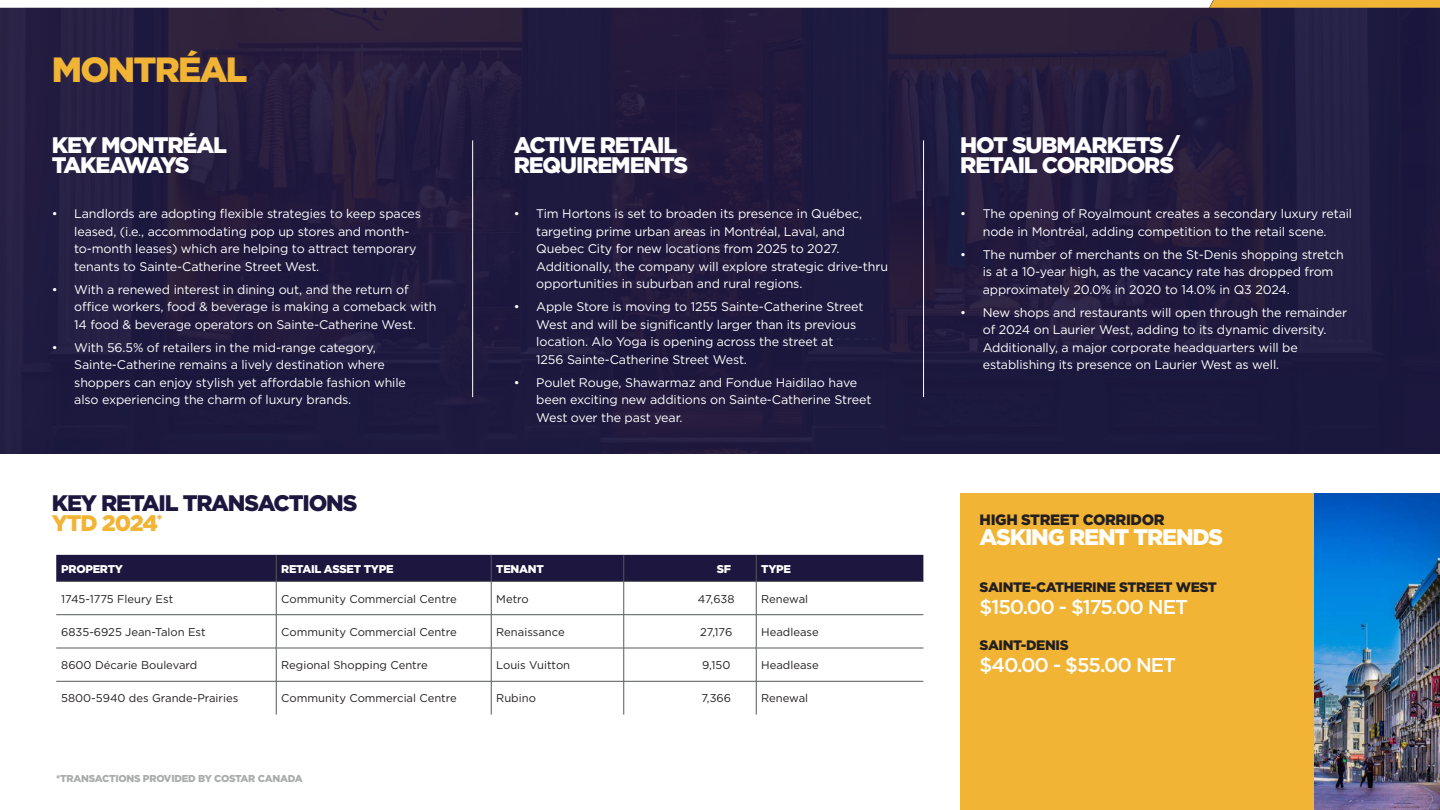
<style>
.page{position:relative;width:1440px;height:810px;background:#fff}
.page>*{position:absolute;margin:0;border:0;box-sizing:border-box;transform-origin:0 0}
.t1{font:900 35px "Gotham";letter-spacing:-.05em;color:#f1b434}
.t2{font:900 22.5px/20px "Gotham";letter-spacing:-.05em;color:#fff}
.t3{font:900 22.5px/20px "Gotham";letter-spacing:-.05em;color:#1d1740}
.t4{font:500 20px "Gotham";letter-spacing:-.05em;color:#fff}
.t5{font:900 15px "Gotham";letter-spacing:-.025em;color:#231f20}
.t6{font:900 13.75px "Gotham";letter-spacing:-.025em;color:#231f20}
.t7{font:12.5px/17.5px "Gotham";letter-spacing:-.01em;color:#fff}
.t8{font:11.25px "Gotham";color:#231f20}
.t9{font:900 11.25px "Gotham";letter-spacing:-.025em;color:#fff}
.t10{font:900 10px "Gotham";letter-spacing:-.025em;color:#aaacac}
.s1{color:#f1b434}
</style>
<div class="page">
<div style="left:0;top:0;width:1440px;height:453px;background:#1d1740"></div>
<svg style="left:0;top:0;width:1440px;height:8px"></svg>
<hr style="left:472px;top:140px;width:1px;height:257px;background:#fff">
<hr style="left:923px;top:140px;width:1px;height:257px;background:#fff">
<div style="left:56px;top:555px;width:867px;height:26px;background:#1d1740"></div>
<hr style="left:56px;top:581px;width:220px;height:1px;background:#545859">
<hr style="left:276px;top:582px;width:1px;height:33px;background:#545859">
<hr style="left:276px;top:581px;width:215px;height:1px;background:#545859">
<hr style="left:491px;top:581px;width:133px;height:1px;background:#545859">
<hr style="left:624px;top:581px;width:132px;height:1px;background:#545859">
<hr style="left:491px;top:582px;width:1px;height:33px;background:#545859">
<hr style="left:624px;top:582px;width:1px;height:33px;background:#545859">
<hr style="left:756px;top:582px;width:1px;height:33px;background:#545859">
<hr style="left:756px;top:581px;width:167px;height:1px;background:#545859">
<hr style="left:56px;top:614px;width:220px;height:1px;background:#545859">
<hr style="left:56px;top:648px;width:220px;height:1px;background:#545859">
<hr style="left:276px;top:615px;width:1px;height:33px;background:#545859">
<hr style="left:276px;top:648px;width:1px;height:33px;background:#545859">
<hr style="left:276px;top:614px;width:215px;height:1px;background:#545859">
<hr style="left:491px;top:614px;width:133px;height:1px;background:#545859">
<hr style="left:624px;top:614px;width:132px;height:1px;background:#545859">
<hr style="left:491px;top:615px;width:1px;height:33px;background:#545859">
<hr style="left:624px;top:615px;width:1px;height:33px;background:#545859">
<hr style="left:491px;top:648px;width:1px;height:33px;background:#545859">
<hr style="left:624px;top:648px;width:1px;height:33px;background:#545859">
<hr style="left:276px;top:648px;width:215px;height:1px;background:#545859">
<hr style="left:491px;top:648px;width:133px;height:1px;background:#545859">
<hr style="left:624px;top:648px;width:132px;height:1px;background:#545859">
<hr style="left:756px;top:615px;width:1px;height:33px;background:#545859">
<hr style="left:756px;top:648px;width:1px;height:33px;background:#545859">
<hr style="left:756px;top:614px;width:167px;height:1px;background:#545859">
<hr style="left:756px;top:648px;width:167px;height:1px;background:#545859">
<hr style="left:56px;top:681px;width:220px;height:1px;background:#545859">
<hr style="left:276px;top:681px;width:1px;height:34px;background:#545859">
<hr style="left:276px;top:681px;width:215px;height:1px;background:#545859">
<hr style="left:491px;top:681px;width:133px;height:1px;background:#545859">
<hr style="left:624px;top:681px;width:132px;height:1px;background:#545859">
<hr style="left:491px;top:681px;width:1px;height:34px;background:#545859">
<hr style="left:624px;top:681px;width:1px;height:34px;background:#545859">
<hr style="left:756px;top:681px;width:1px;height:34px;background:#545859">
<hr style="left:756px;top:681px;width:167px;height:1px;background:#545859">
<div style="left:960px;top:493px;width:480px;height:317px;background:#f1b434"></div>
<img style="left:1314px;top:493px;width:126px;height:317px">
<p class="t1" style="left:52px;top:45px;width:197px">MONTRÉAL</p>
<p class="t2" style="left:52px;top:135px;width:177px">KEY MONTRÉAL<br>TAKEAWAYS</p>
<p class="t7" style="left:74px;top:205px;width:348px;text-indent:-22px">• Landlords are adopting flexible strategies to keep spaces leased, (i.e., accommodating pop up stores and month&shy;to-month leases) which are helping to attract temporary tenants to Sainte-Catherine Street West.</p>
<p class="t7" style="left:74px;top:280px;width:364px;text-indent:-22px">• With a renewed interest in dining out, and the return of office workers, food &amp; beverage is making a comeback with<br>14 food &amp; beverage operators on Sainte-Catherine West.</p>
<p class="t7" style="left:74px;top:338px;width:333px;text-indent:-22px">• With 56.5% of retailers in the mid-range category, Sainte-Catherine remains a lively destination where shoppers can enjoy stylish yet affordable fashion while also experiencing the charm of luxury brands.</p>
<p class="t2" style="left:514px;top:135px;width:176px">ACTIVE RETAIL<br>REQUIREMENTS</p>
<p class="t2" style="left:960px;top:135px;width:221px">HOT SUBMARKETS /<br>RETAIL CORRIDORS</p>
<p class="t7" style="left:536px;top:205px;width:353px;text-indent:-22px">• Tim Hortons is set to broaden its presence in Québec, targeting prime urban areas in Montréal, Laval, and Quebec City for new locations from 2025 to 2027.<br>Additionally, the company will explore strategic drive-thru opportunities in suburban and rural regions.</p>
<p class="t7" style="left:536px;top:298px;width:329px;text-indent:-22px">• Apple Store is moving to 1255 Sainte-Catherine Street West and will be significantly larger than its previous location. Alo Yoga is opening across the street at 1256 Sainte-Catherine Street West.</p>
<p class="t7" style="left:536px;top:373px;width:337px;text-indent:-22px">• Poulet Rouge, Shawarmaz and Fondue Haidilao have been exciting new additions on Sainte-Catherine Street<br>West over the past year.</p>
<p class="t7" style="left:960px;top:205px;width:393px;text-align:center">• The opening of Royalmount creates a secondary luxury retail node in Montréal, adding competition to the retail scene.</p>
<p class="t7" style="left:983px;top:245px;width:363px;text-indent:-22px">• The number of merchants on the St-Denis shopping stretch is at a 10-year high, as the vacancy rate has dropped from approximately 20.0% in 2020 to 14.0% in Q3 2024.</p>
<p class="t7" style="left:983px;top:303px;width:366px;text-indent:-22px">• New shops and restaurants will open through the remainder of 2024 on Laurier West, adding to its dynamic diversity.<br>Additionally, a major corporate headquarters will be establishing its presence on Laurier West as well.</p>
<p class="t3" style="left:52px;top:493px;width:307px">KEY RETAIL TRANSACTIONS<br><span class="s1">YTD 2024</span><sup>*</sup></p>
<p class="t9" style="left:61px;top:561px;width:63px">PROPERTY</p>
<p class="t9" style="left:281px;top:561px;width:114px">RETAIL ASSET TYPE</p>
<p class="t9" style="left:496px;top:561px;width:49px">TENANT</p>
<p class="t9" style="left:717px;top:561px;width:16px">SF</p>
<p class="t9" style="left:761px;top:561px;width:31px">TYPE</p>
<p class="t8" style="left:61px;top:591px;width:113px">1745-1775 Fleury Est</p>
<p class="t8" style="left:281px;top:591px;width:177px">Community Commercial Centre</p>
<p class="t8" style="left:496px;top:591px;width:34px">Metro</p>
<p class="t8" style="left:698px;top:591px;width:38px">47,638</p>
<p class="t8" style="left:761px;top:591px;width:48px">Renewal</p>
<p class="t8" style="left:61px;top:625px;width:146px">6835-6925 Jean-Talon Est</p>
<p class="t8" style="left:281px;top:625px;width:177px">Community Commercial Centre</p>
<p class="t8" style="left:496px;top:625px;width:70px">Renaissance</p>
<p class="t8" style="left:700px;top:625px;width:34px">27,176</p>
<p class="t8" style="left:761px;top:625px;width:59px">Headlease</p>
<p class="t8" style="left:61px;top:658px;width:138px">8600 Décarie Boulevard</p>
<p class="t8" style="left:281px;top:658px;width:148px">Regional Shopping Centre</p>
<p class="t8" style="left:496px;top:658px;width:75px">Louis Vuitton</p>
<p class="t8" style="left:702px;top:658px;width:30px">9,150</p>
<p class="t8" style="left:761px;top:658px;width:59px">Headlease</p>
<p class="t8" style="left:61px;top:691px;width:179px">5800-5940 des Grande-Prairies</p>
<p class="t8" style="left:281px;top:691px;width:177px">Community Commercial Centre</p>
<p class="t8" style="left:496px;top:691px;width:41px">Rubino</p>
<p class="t8" style="left:701px;top:691px;width:31px">7,366</p>
<p class="t8" style="left:761px;top:691px;width:48px">Renewal</p>
<p class="t10" style="left:56px;top:771px;width:248px">*TRANSACTIONS PROVIDED BY COSTAR CANADA</p>
<p class="t5" style="left:980px;top:509px;width:186px">HIGH STREET CORRIDOR</p>
<p class="t2" style="left:980px;top:527px;width:245px">ASKING RENT TRENDS</p>
<p class="t6" style="left:980px;top:577px;width:239px">SAINTE-CATHERINE STREET WEST</p>
<p class="t4" style="left:980px;top:594px;width:210px">$150.00 - $175.00 NET</p>
<p class="t6" style="left:980px;top:635px;width:91px">SAINT-DENIS</p>
<p class="t4" style="left:980px;top:652px;width:198px">$40.00 - $55.00 NET</p>
</div>
